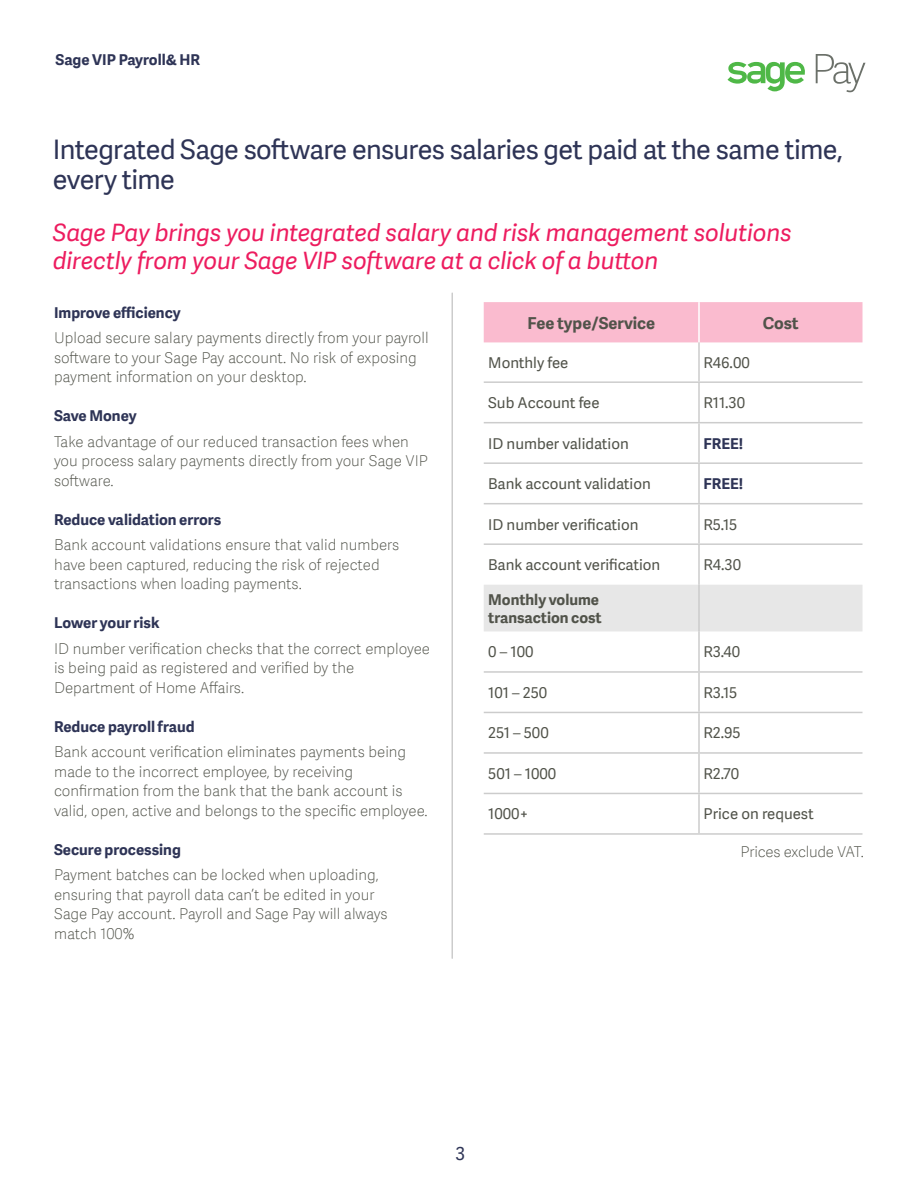
<style>
.page{position:relative;width:918px;height:1188px;background:#fff}
.page>*{position:absolute;margin:0;border:0;box-sizing:border-box;transform-origin:0 0}
.t1{font:27px/30px "Adelle Sans SAGE";letter-spacing:-.025em;color:#2e3456}
.t2{font:italic 24px/28.5px "Adelle Sans SAGE";letter-spacing:-.01em;color:#ed1c5f}
.t3{font:18px "Adelle Sans SAGE";color:#2e3456}
.t4{font:700 16.5px "Adelle Sans SAGE";color:#51534a}
.t5{font:15px/19.5px "Adelle Sans SAGE Th";color:#51534a}
.t6{font:15px "Adelle Sans SAGE";color:#51534a}
.t7{font:700 15px "Adelle Sans SAGE";color:#2e3456}
.t8{font:700 15px/18px "Adelle Sans SAGE";color:#51534a}
</style>
<div class="page">
<svg style="left:727px;top:62px;width:78px;height:29px"></svg>
<svg style="left:816px;top:54px;width:50px;height:38px"></svg>
<div style="left:484px;top:302px;width:378px;height:40px;background:#fabbcf"></div>
<div style="left:484px;top:585px;width:378px;height:46px;background:#e7e7e7"></div>
<hr style="left:484px;top:381px;width:215px;height:2px;background:#ccc">
<hr style="left:699px;top:381px;width:163px;height:2px;background:#ccc">
<hr style="left:484px;top:422px;width:215px;height:1px;background:#ccc">
<hr style="left:699px;top:422px;width:163px;height:1px;background:#ccc">
<hr style="left:484px;top:462px;width:215px;height:2px;background:#ccc">
<hr style="left:699px;top:462px;width:163px;height:2px;background:#ccc">
<hr style="left:484px;top:503px;width:215px;height:1px;background:#ccc">
<hr style="left:699px;top:503px;width:163px;height:1px;background:#ccc">
<hr style="left:484px;top:543px;width:215px;height:2px;background:#ccc">
<hr style="left:699px;top:543px;width:163px;height:2px;background:#ccc">
<hr style="left:484px;top:671px;width:215px;height:2px;background:#ccc">
<hr style="left:699px;top:671px;width:163px;height:2px;background:#ccc">
<hr style="left:484px;top:712px;width:215px;height:1px;background:#ccc">
<hr style="left:699px;top:712px;width:163px;height:1px;background:#ccc">
<hr style="left:484px;top:752px;width:215px;height:2px;background:#ccc">
<hr style="left:699px;top:752px;width:163px;height:2px;background:#ccc">
<hr style="left:484px;top:793px;width:215px;height:1px;background:#ccc">
<hr style="left:699px;top:793px;width:163px;height:1px;background:#ccc">
<hr style="left:484px;top:833px;width:215px;height:2px;background:#ccc">
<hr style="left:699px;top:833px;width:163px;height:2px;background:#ccc">
<hr style="left:698px;top:302px;width:2px;height:40px;background:#fff">
<hr style="left:698px;top:342px;width:2px;height:39px;background:#ccc">
<hr style="left:698px;top:383px;width:2px;height:39px;background:#ccc">
<hr style="left:698px;top:423px;width:2px;height:39px;background:#ccc">
<hr style="left:698px;top:464px;width:2px;height:39px;background:#ccc">
<hr style="left:698px;top:504px;width:2px;height:39px;background:#ccc">
<hr style="left:698px;top:545px;width:2px;height:40px;background:#ccc">
<hr style="left:698px;top:585px;width:2px;height:46px;background:#ccc">
<hr style="left:698px;top:631px;width:2px;height:40px;background:#ccc">
<hr style="left:698px;top:673px;width:2px;height:39px;background:#ccc">
<hr style="left:698px;top:713px;width:2px;height:39px;background:#ccc">
<hr style="left:698px;top:754px;width:2px;height:39px;background:#ccc">
<hr style="left:698px;top:794px;width:2px;height:39px;background:#ccc">
<hr style="left:452px;top:293px;width:1px;height:665px;background:#ccc">
<p class="t7" style="left:56px;top:49px;width:146px">Sage VIP Payroll&amp; HR</p>
<h1 class="t1" style="left:53px;top:133px;width:791px">Integrated Sage software ensures salaries get paid at the same time, every time</h1>
<h2 class="t2" style="left:53px;top:217px;width:740px">Sage Pay brings you integrated salary and risk management solutions directly from your Sage VIP software at a click of a button</h2>
<p class="t7" style="left:54px;top:302px;width:128px">Improve efficiency</p>
<p class="t5" style="left:54px;top:328px;width:376px">Upload secure salary payments directly from your payroll software to your Sage Pay account. No risk of exposing payment information on your desktop.</p>
<p class="t7" style="left:54px;top:405px;width:84px">Save Money</p>
<p class="t5" style="left:54px;top:431px;width:375px">Take advantage of our reduced transaction fees when you process salary payments directly from your Sage VIP software.</p>
<p class="t7" style="left:54px;top:509px;width:169px">Reduce validation errors</p>
<p class="t5" style="left:54px;top:535px;width:347px">Bank account validations ensure that valid numbers have been captured, reducing the risk of rejected transactions when loading payments.</p>
<p class="t7" style="left:54px;top:612px;width:107px">Lower your risk</p>
<p class="t5" style="left:54px;top:638px;width:378px">ID number verification checks that the correct employee is being paid as registered and verified by the<br>Department of Home Affairs.</p>
<p class="t7" style="left:54px;top:716px;width:142px">Reduce payroll fraud</p>
<p class="t5" style="left:54px;top:742px;width:375px">Bank account verification eliminates payments being made to the incorrect employee, by receiving confirmation from the bank that the bank account is valid, open, active and belongs to the specific employee.</p>
<p class="t7" style="left:54px;top:839px;width:128px">Secure processing</p>
<p class="t5" style="left:54px;top:865px;width:335px">Payment batches can be locked when uploading, ensuring that payroll data can’t be edited in your Sage Pay account. Payroll and Sage Pay will always match 100%</p>
<p class="t4" style="left:527px;top:311px;width:129px">Fee type/Service</p>
<p class="t4" style="left:763px;top:311px;width:37px">Cost</p>
<p class="t6" style="left:488px;top:352px;width:82px">Monthly fee</p>
<p class="t6" style="left:704px;top:352px;width:48px">R46.00</p>
<p class="t6" style="left:488px;top:392px;width:113px">Sub Account fee</p>
<p class="t6" style="left:704px;top:392px;width:43px">R11.30</p>
<p class="t6" style="left:488px;top:433px;width:142px">ID number validation</p>
<p class="t7" style="left:704px;top:432px;width:41px">FREE!</p>
<p class="t6" style="left:488px;top:473px;width:164px">Bank account validation</p>
<p class="t7" style="left:704px;top:473px;width:41px">FREE!</p>
<p class="t6" style="left:488px;top:514px;width:152px">ID number verification</p>
<p class="t6" style="left:704px;top:514px;width:35px">R5.15</p>
<p class="t6" style="left:488px;top:554px;width:174px">Bank account verification</p>
<p class="t6" style="left:704px;top:554px;width:39px">R4.30</p>
<p class="t8" style="left:488px;top:590px;width:115px">Monthly volume transaction cost</p>
<p class="t6" style="left:488px;top:641px;width:47px">0 – 100</p>
<p class="t6" style="left:704px;top:641px;width:38px">R3.40</p>
<p class="t6" style="left:488px;top:682px;width:61px">101 – 250</p>
<p class="t6" style="left:704px;top:682px;width:35px">R3.15</p>
<p class="t6" style="left:488px;top:722px;width:62px">251 – 500</p>
<p class="t6" style="left:704px;top:722px;width:39px">R2.95</p>
<p class="t6" style="left:488px;top:763px;width:70px">501 – 1000</p>
<p class="t6" style="left:704px;top:763px;width:37px">R2.70</p>
<p class="t6" style="left:488px;top:803px;width:42px">1000+</p>
<p class="t6" style="left:704px;top:803px;width:112px">Price on request</p>
<p class="t5" style="left:741px;top:841px;width:125px">Prices exclude VAT.</p>
<p class="t3" style="left:456px;top:1141px;width:11px">3</p>
</div>
